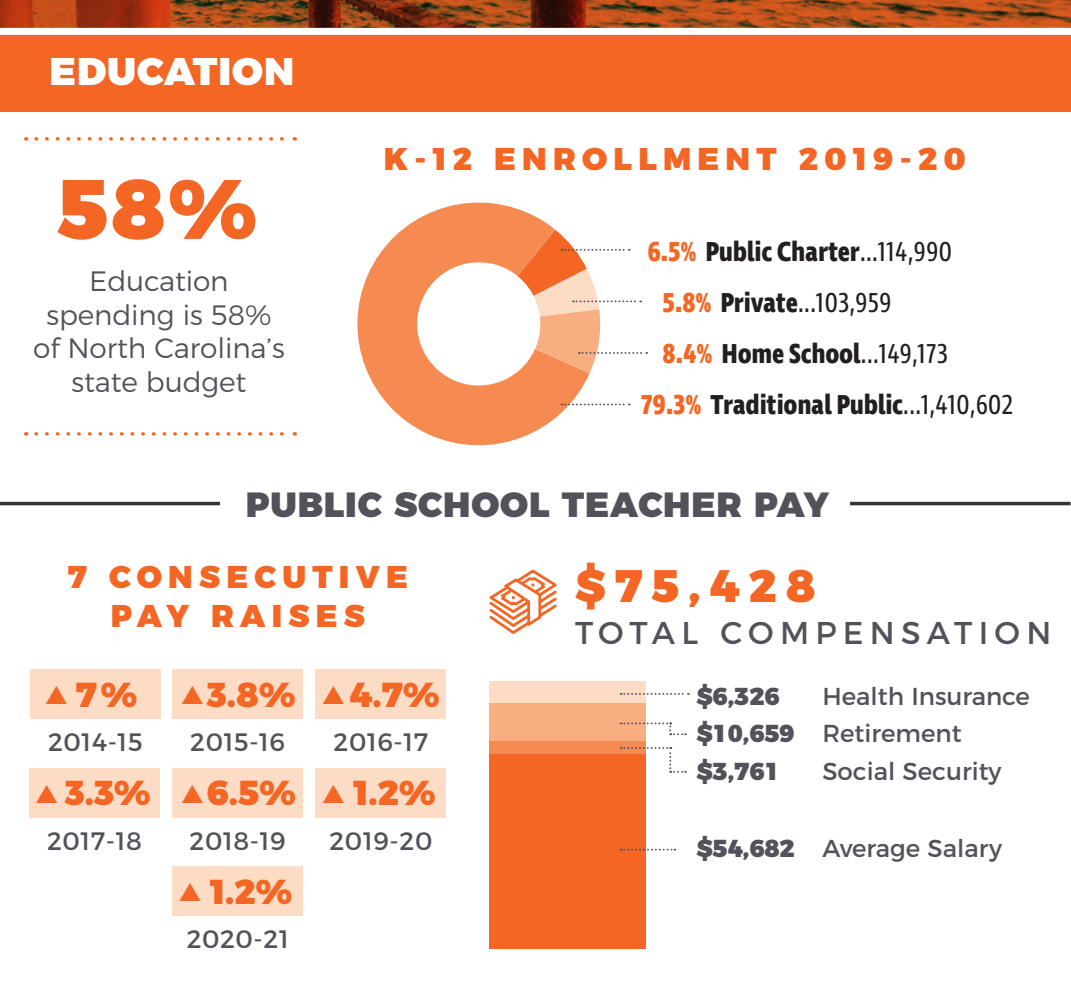
<style>
.page{position:relative;width:1071px;height:1008px;background:#fff}
.page>*{position:absolute;margin:0;border:0;box-sizing:border-box;transform-origin:0 0}
.t1{font:900 84px "Montserrat";color:#f36624}
.t2{font:900 45.5px "Montserrat";color:#f36624}
.t3{font:900 38.5px "Montserrat";letter-spacing:.025em;color:#fff}
.t4{font:900 35px "Montserrat";letter-spacing:.025em;color:#54515b}
.t5{font:900 34.65px "Montserrat";color:#f36624}
.t6{font:900 31.5px/38.5px "Montserrat";letter-spacing:.2em;color:#f36624;text-align:center}
.t7{font:31.5px "Montserrat";letter-spacing:.2em;color:#54515b}
.t8{font:700 28px "Ingra Cd";letter-spacing:-.01em;color:#231f20}
.t9{font:300 28px/33.6px "Montserrat";letter-spacing:-.005em;color:#54515b;text-align:center}
.t10{font:28px "Ingra Cd";letter-spacing:-.01em;color:#231f20}
.t11{font:25.2px "Montserrat";letter-spacing:.025em;color:#54515b}
.t12{font:24.5px "Montserrat";color:#54515b}
.t13{font:900 24.5px "Montserrat";color:#54515b}
.s1{color:#f36624}
.s2{font-weight:400}
.s3{font-weight:700;color:#f36624}
.s4{font-weight:700}
.s5{font-weight:900}
</style>
<div class="page">
<div style="left:0;top:0;width:1071px;height:112px;background:#f36624"></div>
<img style="left:0;top:0;width:1071px;height:28px">
<div style="left:0;top:28px;width:1071px;height:7px;background:#fff"></div>
<div style="left:30px;top:670px;width:130px;height:49px;background:#fddcc6"></div>
<div style="left:173px;top:670px;width:130px;height:49px;background:#fddcc6"></div>
<div style="left:316px;top:670px;width:130px;height:49px;background:#fddcc6"></div>
<div style="left:29px;top:768px;width:131px;height:50px;background:#fddcc6"></div>
<div style="left:173px;top:768px;width:130px;height:50px;background:#fddcc6"></div>
<div style="left:316px;top:768px;width:130px;height:50px;background:#fddcc6"></div>
<div style="left:173px;top:867px;width:130px;height:49px;background:#fddcc6"></div>
<svg style="left:36px;top:432px;width:259px;height:4px"></svg>
<div style="left:489px;top:681px;width:157px;height:22px;background:#fddcc6"></div>
<div style="left:489px;top:703px;width:157px;height:38px;background:#f9ae82"></div>
<div style="left:489px;top:741px;width:157px;height:13px;background:#f68b52"></div>
<div style="left:489px;top:754px;width:157px;height:195px;background:#f36624"></div>
<svg style="left:621px;top:693px;width:68px;height:2px"></svg>
<svg style="left:621px;top:849px;width:54px;height:2px"></svg>
<svg style="left:621px;top:723px;width:65px;height:12px"></svg>
<svg style="left:621px;top:747px;width:65px;height:26px"></svg>
<svg style="left:489px;top:569px;width:68px;height:65px"></svg>
<hr style="left:850px;top:502px;width:221px;height:3px;background:#333">
<hr style="left:0;top:502px;width:220px;height:3px;background:#333">
<svg style="left:36px;top:137px;width:259px;height:4px"></svg>
<svg style="left:357px;top:202px;width:232px;height:244px;fill:#f68b52"></svg>
<svg style="left:411px;top:230px;width:236px;height:162px"></svg>
<svg style="left:561px;top:404px;width:69px;height:1px"></svg>
<p class="t3" style="left:50px;top:38px;width:246px">EDUCATION</p>
<p class="t1" style="left:57px;top:138px;width:202px">58%</p>
<p class="t9" style="left:33px;top:262px;width:253px">Education spending is 58% of North Carolina’s state budget</p>
<p class="t6" style="left:384px;top:137px;width:584px">K-12 ENROLLMENT 2019-20</p>
<p class="t8" style="left:647px;top:234px;width:307px"><span class="s1">6.5%</span> Public Charter<span class="s2">...114,990</span></p>
<p class="t10" style="left:662px;top:285px;width:231px"><span class="s3">5.8%</span> <span class="s4">Private</span>...103,959</p>
<p class="t8" style="left:662px;top:336px;width:287px"><span class="s1">8.4%</span> Home School<span class="s2">...149,173</span></p>
<p class="t8" style="left:641px;top:387px;width:374px"><span class="s1">79.3%</span> Traditional Public<span class="s2">...1,410,602</span></p>
<p class="t4" style="left:246px;top:475px;width:585px">PUBLIC SCHOOL TEACHER PAY</p>
<p class="t6" style="left:68px;top:555px;width:342px">7 CONSECUTIVE<br>PAY RAISES</p>
<p class="t5" style="left:76px;top:665px;width:63px">7%</p>
<p class="t5" style="left:207px;top:665px;width:90px">3.8%</p>
<p class="t5" style="left:349px;top:665px;width:92px">4.7%</p>
<p class="t11" style="left:48px;top:722px;width:96px">2014-15</p>
<p class="t11" style="left:190px;top:722px;width:96px">2015-16</p>
<p class="t11" style="left:334px;top:722px;width:96px">2016-17</p>
<p class="t5" style="left:65px;top:764px;width:88px">3.3%</p>
<p class="t5" style="left:206px;top:764px;width:91px">6.5%</p>
<p class="t5" style="left:353px;top:764px;width:84px">1.2%</p>
<p class="t11" style="left:47px;top:821px;width:96px">2017-18</p>
<p class="t11" style="left:190px;top:821px;width:98px">2018-19</p>
<p class="t11" style="left:330px;top:821px;width:104px">2019-20</p>
<p class="t5" style="left:210px;top:862px;width:84px">1.2%</p>
<p class="t11" style="left:187px;top:919px;width:104px">2020-21</p>
<p class="t2" style="left:575px;top:548px;width:242px">$75,428</p>
<p class="t7" style="left:575px;top:608px;width:478px">TOTAL COMPENSATION</p>
<p class="t13" style="left:696px;top:675px;width:85px">$6,326</p>
<p class="t12" style="left:822px;top:676px;width:209px">Health Insurance</p>
<p class="t12" style="left:696px;top:714px;width:267px"><span class="s5">$10,659</span> Retirement</p>
<p class="t13" style="left:696px;top:750px;width:85px">$3,761</p>
<p class="t12" style="left:822px;top:751px;width:181px">Social Security</p>
<p class="t12" style="left:696px;top:828px;width:307px"><span class="s5">$54,682</span> Average Salary</p>
</div>
